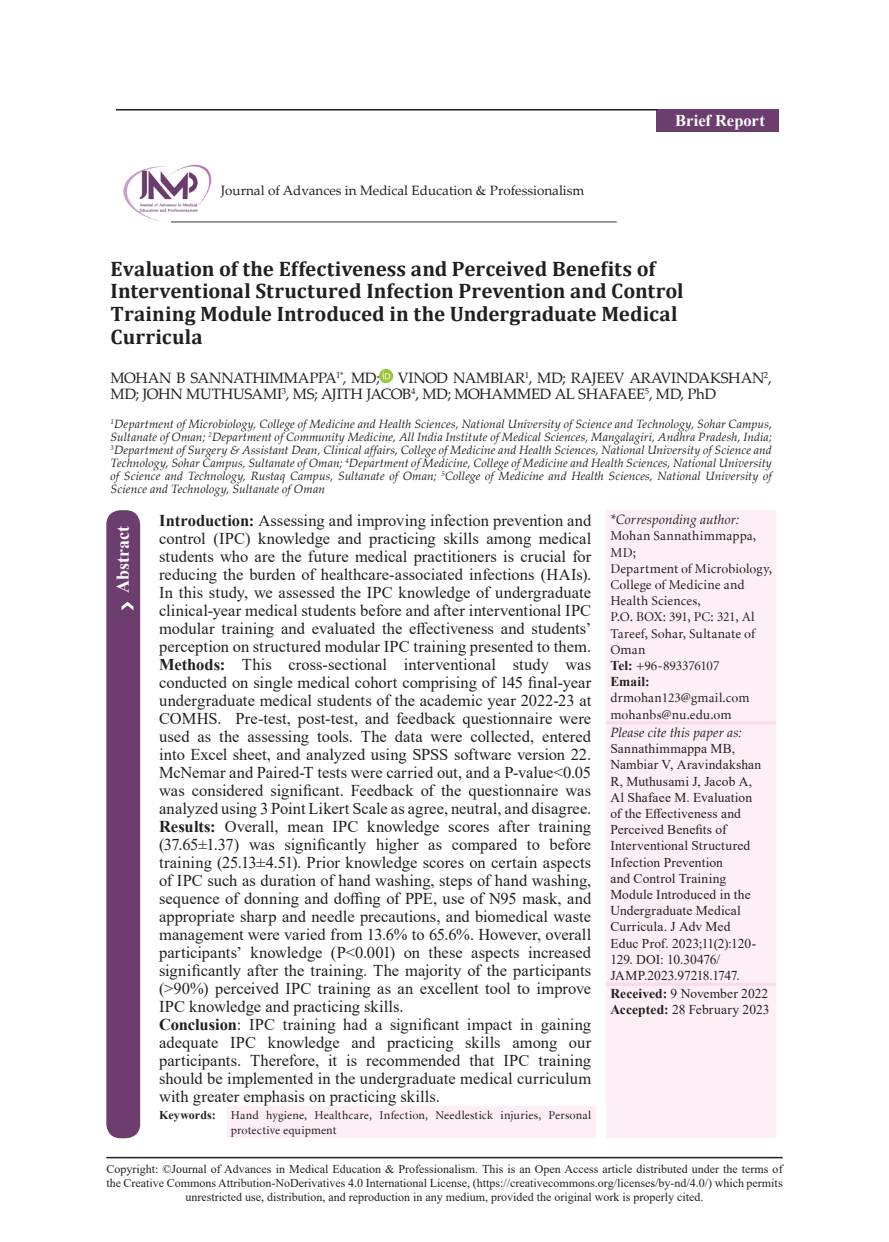
<style>
.page{position:relative;width:889px;height:1242px;background:#fff}
.page>*{position:absolute;margin:0;border:0;box-sizing:border-box;transform-origin:0 0}
.t1{font:700 21px/22.6px "Cambria";letter-spacing:.005em;color:#231f20}
.t2{font:700 18px "Times New Roman";letter-spacing:-.005em;color:#fff}
.t3{font:16.5px/18px "Times New Roman";color:#231f20}
.t4{font:700 16.5px "Times New Roman";color:#fff}
.t5{font:15px/16.2px "Palatino Linotype";letter-spacing:-.015em;color:#231f20}
.t6{font:13.5px/16.2px "Times New Roman";letter-spacing:.01em;color:#231f20}
.t7{font:13.5px/16.2px "Minion Cyrillic";letter-spacing:.01em;color:#231f20}
.t8{font:13.5px "Palatino Linotype";color:#231f20}
.t9{font:italic 13.5px "Palatino Linotype";letter-spacing:.005em;color:#231f20}
.t10{font:700 13.5px "Times New Roman";letter-spacing:.01em;color:#231f20}
.t11{font:italic 12px/12.9px "Palatino Linotype";letter-spacing:.005em;color:#231f20;text-align:justify}
.t12{font:12px/14.4px "Times New Roman";color:#231f20;text-align:center}
.t13{font:12px/14.4px "Minion Cyrillic";letter-spacing:.015em;color:#231f20}
.s1{font-weight:700}
.s2{font-family:"Times New Roman";font-weight:700}
</style>
<div class="page">
<hr style="left:106px;top:1156px;width:676px;height:2px;background:#231f20">
<div style="left:656px;top:109px;width:123px;height:23px;background:#6b3e6e"></div>
<hr style="left:116px;top:109px;width:541px;height:1px;background:#231f20">
<hr style="left:171px;top:221px;width:446px;height:2px;background:#76787b">
<img style="left:123px;top:164px;width:88px;height:59px">
<div style="left:606px;top:510px;width:170px;height:628px;background:#fdeff5"></div>
<div style="left:226px;top:1106px;width:369px;height:32px;background:#fdeff5"></div>
<hr style="left:606px;top:982px;width:170px;height:3px;background:#fadbe8">
<hr style="left:606px;top:721px;width:170px;height:3px;background:#fadbe8">
<svg style="left:380px;top:370px;width:13px;height:13px"></svg>
<div style="left:107px;top:511px;width:32px;height:626px;background:#6c3d6e;border-radius:14px"></div>
<div style="left:106px;top:510px;width:34px;height:628px;border:2px solid #6b3e6e;border-radius:14px"></div>
<img style="left:121px;top:601px;width:13px;height:9px">
<p class="t8" style="left:221px;top:181px;width:365px">Journal of Advances in Medical Education &amp; Professionalism</p>
<p class="t4" style="left:675px;top:108px;width:91px">Brief Report</p>
<p class="t1" style="left:111px;top:257px;width:574px">Evaluation of the Effectiveness and Perceived Benefits of Interventional Structured Infection Prevention and Control Training Module Introduced in the Undergraduate Medical Curricula</p>
<p class="t5" style="left:111px;top:369px;width:663px">MOHAN B SANNATHIMMAPPA<sup>1*</sup>, MD; VINOD NAMBIAR<sup>1</sup>, MD; RAJEEV ARAVINDAKSHAN<sup>2</sup>,<br>MD; JOHN MUTHUSAMI<sup>3</sup>, MS; AJITH JACOB<sup>4</sup>, MD; MOHAMMED AL SHAFAEE<sup>5</sup>, MD, PhD</p>
<p class="t11" style="left:111px;top:417px;width:663px"><sup>1</sup>Department of Microbiology, College of Medicine and Health Sciences, National University of Science and Technology, Sohar Campus, Sultanate of Oman; <sup>2</sup>Department of Community Medicine, All India Institute of Medical Sciences, Mangalagiri, Andhra Pradesh, India; <sup>3</sup>Department of Surgery &amp; Assistant Dean, Clinical affairs, College of Medicine and Health Sciences, National University of Science and Technology, Sohar Campus, Sultanate of Oman; <sup>4</sup>Department of Medicine, College of Medicine and Health Sciences, National University of Science and Technology, Rustaq Campus, Sultanate of Oman; <sup>5</sup>College of Medicine and Health Sciences, National University of Science and Technology, Sultanate of Oman</p>
<p class="t3" style="left:159px;top:510px;width:434px"><span class="s1">Introduction:</span> Assessing and improving infection prevention and control (IPC) knowledge and practicing skills among medical students who are the future medical practitioners is crucial for reducing the burden of healthcare-associated infections (HAIs).<br>In this study, we assessed the IPC knowledge of undergraduate clinical-year medical students before and after interventional IPC modular training and evaluated the effectiveness and students’ perception on structured modular IPC training presented to them.<br><span class="s1">Methods:</span> This cross-sectional interventional study was conducted on single medical cohort comprising of 145 final-year undergraduate medical students of the academic year 2022-23 at COMHS. Pre-test, post-test, and feedback questionnaire were used as the assessing tools. The data were collected, entered into Excel sheet, and analyzed using SPSS software version 22.<br>McNemar and Paired-T tests were carried out, and a P-value&lt;0.05 was considered significant. Feedback of the questionnaire was analyzed using 3 Point Likert Scale as agree, neutral, and disagree.<br><span class="s1">Results:</span> Overall, mean IPC knowledge scores after training (37.65±1.37) was significantly higher as compared to before training (25.13±4.51). Prior knowledge scores on certain aspects of IPC such as duration of hand washing, steps of hand washing, sequence of donning and doffing of PPE, use of N95 mask, and appropriate sharp and needle precautions, and biomedical waste management were varied from 13.6% to 65.6%. However, overall participants’ knowledge (P&lt;0.001) on these aspects increased significantly after the training. The majority of the participants (&gt;90%) perceived IPC training as an excellent tool to improve IPC knowledge and practicing skills.<br><span class="s1">Conclusion</span>: IPC training had a significant impact in gaining adequate IPC knowledge and practicing skills among our participants. Therefore, it is recommended that IPC training should be implemented in the undergraduate medical curriculum with greater emphasis on practicing skills.</p>
<p class="t9" style="left:610px;top:510px;width:130px">*Corresponding author:</p>
<p class="t2" style="left:110px;top:593px;width:68px;rotate:-90deg">Abstract</p>
<p class="t7" style="left:610px;top:528px;width:163px">Mohan Sannathimmappa,<br>MD;<br>Department of Microbiology,<br>College of Medicine and<br>Health Sciences,<br>P.O. BOX: 391, PC: 321, Al<br>Tareef, Sohar, Sultanate of<br>Oman<br><span class="s2">Tel:</span> +96-893376107</p>
<p class="t10" style="left:610px;top:672px;width:41px">Email:</p>
<p class="t7" style="left:610px;top:690px;width:141px">drmohan123@gmail.com mohanbs@nu.edu.om</p>
<p class="t9" style="left:610px;top:723px;width:133px">Please cite this paper as:</p>
<p class="t6" style="left:610px;top:740px;width:152px">Sannathimmappa MB,<br>Nambiar V, Aravindakshan<br>R, Muthusami J, Jacob A,<br>Al Shafaee M. Evaluation of the Effectiveness and<br>Perceived Benefits of<br>Interventional Structured<br>Infection Prevention<br>and Control Training<br>Module Introduced in the<br>Undergraduate Medical<br>Curricula. J Adv Med<br>Educ Prof. 2023;11(2):120-<br>129. DOI: 10.30476/<br>JAMP.2023.97218.1747.</p>
<p class="t6" style="left:610px;top:985px;width:161px"><span class="s1">Received:</span> 9 November 2022<br><span class="s1">Accepted:</span> 28 February 2023</p>
<p class="t13" style="left:231px;top:1108px;width:362px;text-indent:-72px"><span class="s2">Keywords:</span> Hand hygiene, Healthcare, Infection, Needlestick injuries, Personal protective equipment</p>
<p class="t12" style="left:106px;top:1161px;width:678px">Copyright: ©Journal of Advances in Medical Education &amp; Professionalism. This is an Open Access article distributed under the terms of the Creative Commons Attribution-NoDerivatives 4.0 International License, (https://creativecommons.org/licenses/by-nd/4.0/) which permits unrestricted use, distribution, and reproduction in any medium, provided the original work is properly cited.</p>
</div>
